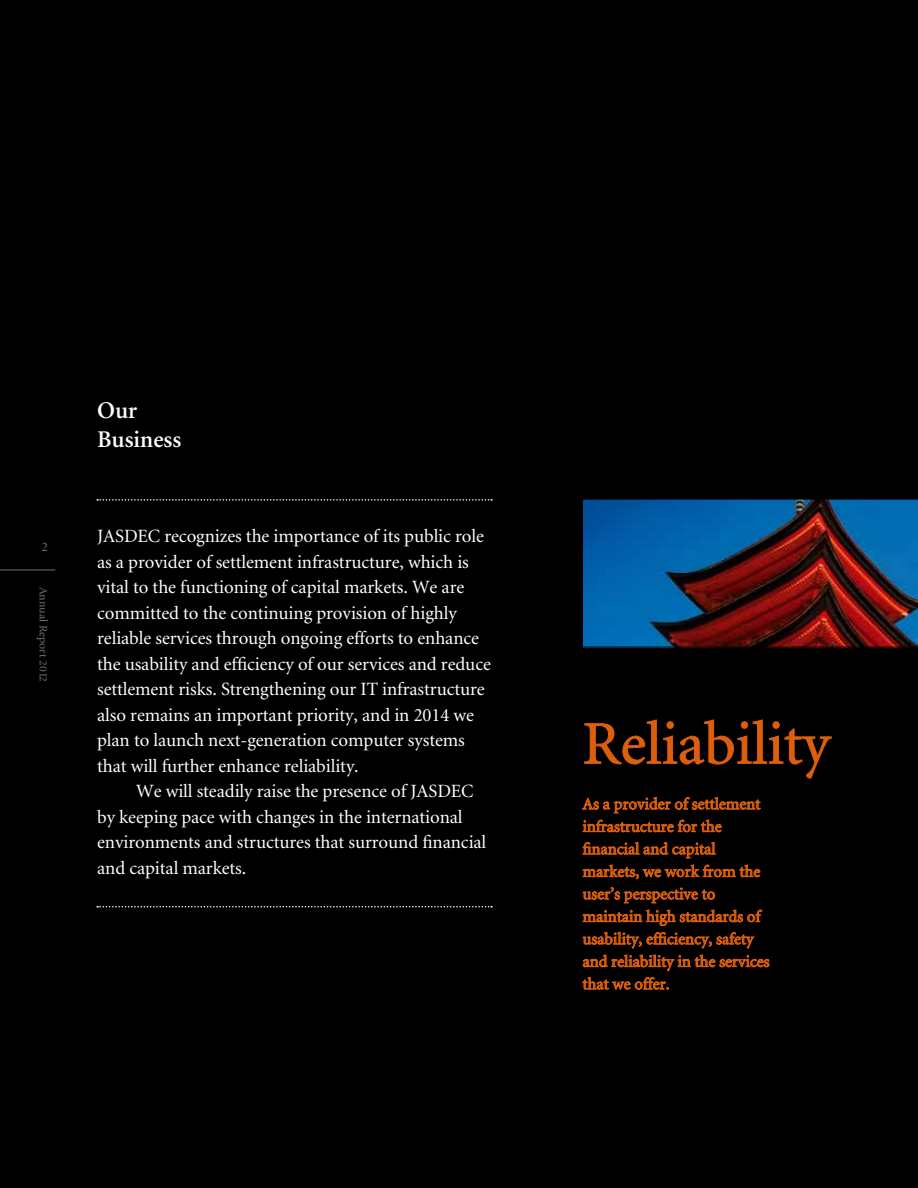
<style>
.page{position:relative;width:918px;height:1188px;background:#000}
.page>*{position:absolute;margin:0;border:0;box-sizing:border-box;transform-origin:0 0}
.t1{font:61.05px "Minion";color:#dd5f0d}
.t2{font:600 24px/28.5px "Minion";color:#fff}
.t3{font:18.75px/25.5px "Minion";letter-spacing:-.005em;color:#fff}
.t4{font:16.5px/22.5px "Minion";color:#dd5f0d}
.t5{font:12.9px "Minion";color:#727171;scale:1.05 1}
.t6{font:11.4px "Minion";letter-spacing:-.005em;color:#727171;scale:1.05 1}
</style>
<div class="page">
<svg style="left:582px;top:797px;width:179px;height:16px"></svg>
<svg style="left:583px;top:820px;width:139px;height:12px"></svg>
<svg style="left:583px;top:842px;width:133px;height:16px"></svg>
<svg style="left:583px;top:865px;width:177px;height:14px"></svg>
<svg style="left:583px;top:887px;width:132px;height:16px"></svg>
<svg style="left:583px;top:910px;width:179px;height:16px"></svg>
<svg style="left:583px;top:932px;width:171px;height:16px"></svg>
<svg style="left:583px;top:955px;width:186px;height:16px"></svg>
<svg style="left:583px;top:977px;width:86px;height:13px"></svg>
<svg style="left:584px;top:720px;width:247px;height:58px"></svg>
<svg style="left:97px;top:499px;width:395px;height:2px"></svg>
<svg style="left:97px;top:906px;width:395px;height:1px"></svg>
<img style="left:583px;top:499px;width:335px;height:148px">
<hr style="left:0;top:570px;width:55px;height:1px;background:#727171">
<p class="t5" style="left:41px;top:541px;width:8px">2</p>
<p class="t6" style="left:49px;top:587px;width:92px;rotate:90deg">Annual Report 2012</p>
<p class="t2" style="left:97px;top:397px;width:86px">Our<br>Business</p>
<p class="t3" style="left:97px;top:524px;width:395px">JASDEC recognizes the importance of its public role as a provider of settlement infrastructure, which is vital to the functioning of capital markets. We are committed to the continuing provision of highly reliable services through ongoing efforts to enhance the usability and efficiency of our services and reduce settlement risks. Strengthening our IT infrastructure also remains an important priority, and in 2014 we plan to launch next-generation computer systems that will further enhance reliability.</p>
<p class="t3" style="left:97px;top:779px;width:391px;text-indent:39px">We will steadily raise the presence of JASDEC by keeping pace with changes in the international environments and structures that surround financial and capital markets.</p>
<h1 class="t1" style="left:583px;top:714px;width:249px">Reliability</h1>
<p class="t4" style="left:583px;top:793px;width:188px">As a provider of settlement infrastructure for the financial and capital markets, we work from the user’s perspective to maintain high standards of usability, efficiency, safety and reliability in the services that we offer.</p>
</div>
